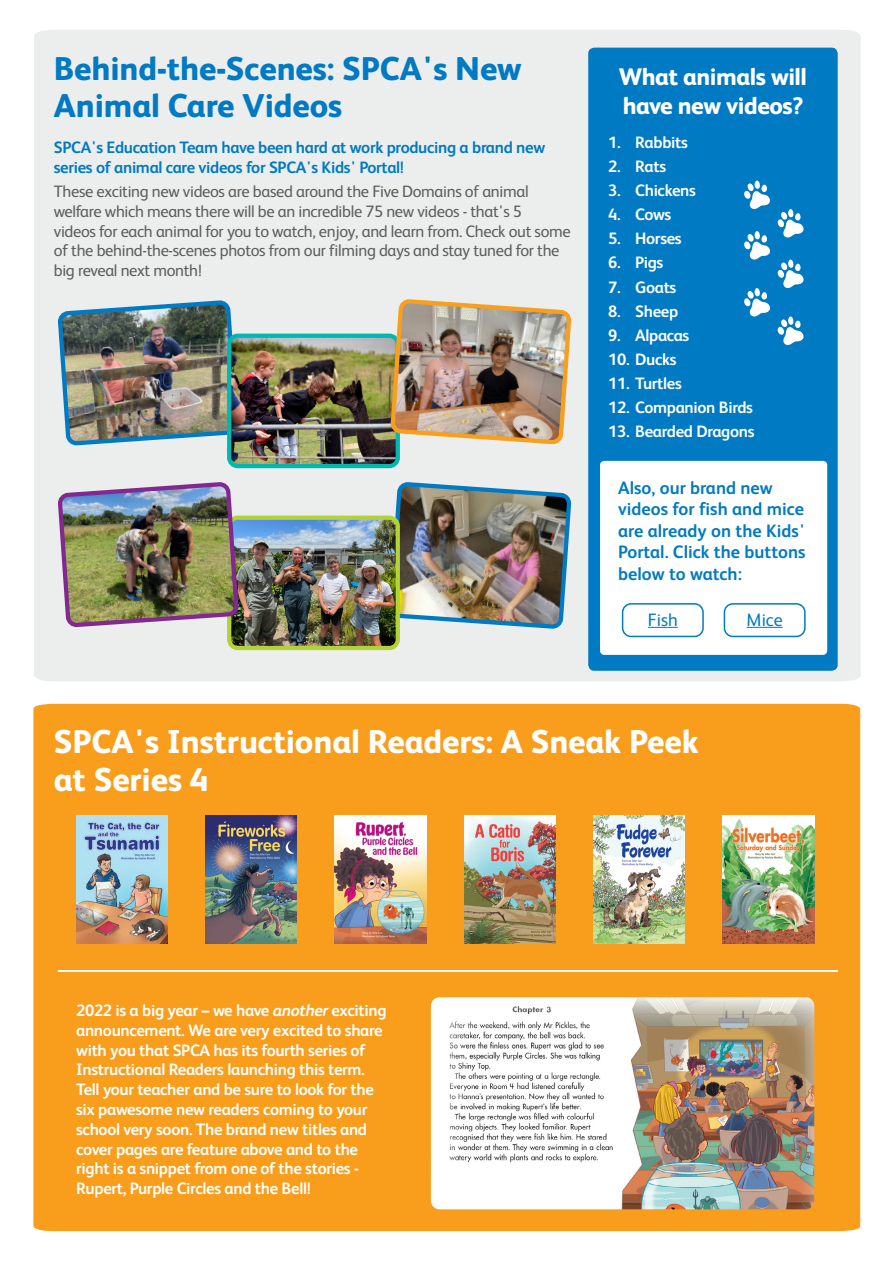
<style>
.page{position:relative;width:893px;height:1263px;background:#fff}
.page>*{position:absolute;margin:0;border:0;box-sizing:border-box;transform-origin:0 0}
.t1{font:800 33px/37.5px "FS Albert";letter-spacing:-.005em;color:#fff}
.t2{font:800 33px/37.5px "FS Albert";letter-spacing:-.005em;color:#007ac2}
.t3{font:800 24px/28.8px "FS Albert";letter-spacing:-.02em;color:#fff}
.t4{font:700 18px/21.6px "FS Albert";color:#007ac2}
.t5{font:18px "FS Albert";color:#007ac2}
.t6{font:700 16.5px/19.8px "FS Albert";letter-spacing:-.02em;color:#fff}
.t7{font:16.5px/19.8px "FS Albert";letter-spacing:-.02em;color:#5a5c5d}
.t8{font:700 16.5px/19.8px "FS Albert";letter-spacing:-.02em;color:#007ac2}
.s1{font-style:italic}
</style>
<div class="page">
<div style="left:33px;top:704px;width:827px;height:527px;background:#f99d1c"></div>
<div style="left:34px;top:30px;width:827px;height:651px;background:#eceded"></div>
<div style="left:588px;top:48px;width:250px;height:623px;background:#007ac2;border-radius:6px"></div>
<div style="left:600px;top:461px;width:227px;height:194px;background:#fff;border-radius:4px"></div>
<svg style="left:744px;top:180px;width:26px;height:29px"></svg>
<svg style="left:777px;top:259px;width:27px;height:29px"></svg>
<svg style="left:744px;top:231px;width:26px;height:29px"></svg>
<svg style="left:777px;top:209px;width:27px;height:29px"></svg>
<svg style="left:777px;top:316px;width:27px;height:29px"></svg>
<svg style="left:744px;top:288px;width:26px;height:29px"></svg>
<img style="left:464px;top:816px;width:92px;height:127px">
<img style="left:206px;top:816px;width:91px;height:127px">
<img style="left:594px;top:816px;width:91px;height:127px">
<img style="left:335px;top:816px;width:91px;height:127px">
<img style="left:723px;top:816px;width:91px;height:127px">
<img style="left:76px;top:816px;width:92px;height:127px">
<img style="left:60px;top:301px;width:178px;height:143px">
<img style="left:232px;top:339px;width:163px;height:124px">
<div style="left:227px;top:334px;width:173px;height:134px;border:4px solid #00b8b0;border-radius:9px"></div>
<img style="left:388px;top:297px;width:186px;height:150px">
<div style="left:724px;top:603px;width:82px;height:34px;border:2px solid #007ac2;border-radius:9px"></div>
<img style="left:386px;top:480px;width:188px;height:151px">
<img style="left:232px;top:521px;width:163px;height:124px">
<div style="left:227px;top:516px;width:173px;height:134px;border:4px solid #b3d235;border-radius:9px"></div>
<img style="left:60px;top:483px;width:178px;height:143px">
<img style="left:431px;top:997px;width:383px;height:212px">
<svg style="left:58px;top:970px;width:780px;height:2px"></svg>
<div style="left:622px;top:603px;width:82px;height:34px;border:2px solid #007ac2;border-radius:9px"></div>
<hr style="left:648px;top:627px;width:30px;height:1px;background:#007ac2">
<hr style="left:747px;top:627px;width:36px;height:1px;background:#007ac2">
<h1 class="t2" style="left:54px;top:49px;width:469px">Behind-the-Scenes: SPCA's New<br>Animal Care Videos</h1>
<p class="t8" style="left:54px;top:137px;width:493px">SPCA's Education Team have been hard at work producing a brand new series of animal care videos for SPCA's Kids' Portal!</p>
<p class="t7" style="left:54px;top:181px;width:518px">These exciting new videos are based around the Five Domains of animal welfare which means there will be an incredible 75 new videos - that's 5<br>videos for each animal for you to watch, enjoy, and learn from. Check out some of the behind-the-scenes photos from our filming days and stay tuned for the big reveal next month!</p>
<h2 class="t3" style="left:619px;top:62px;width:190px">What animals will have new videos?</h2>
<p class="t6" style="left:608px;top:132px;width:81px">1. Rabbits</p>
<p class="t6" style="left:608px;top:157px;width:60px">2. Rats</p>
<p class="t6" style="left:608px;top:181px;width:89px">3. Chickens</p>
<p class="t6" style="left:608px;top:205px;width:65px">4. Cows</p>
<p class="t6" style="left:608px;top:229px;width:75px">5. Horses</p>
<p class="t6" style="left:608px;top:253px;width:57px">6. Pigs</p>
<p class="t6" style="left:608px;top:277px;width:70px">7. Goats</p>
<p class="t6" style="left:608px;top:301px;width:72px">8. Sheep</p>
<p class="t6" style="left:608px;top:325px;width:83px">9. Alpacas</p>
<p class="t6" style="left:608px;top:349px;width:70px">10. Ducks</p>
<p class="t6" style="left:608px;top:373px;width:75px">11. Turtles</p>
<p class="t6" style="left:608px;top:397px;width:146px">12. Companion Birds</p>
<p class="t6" style="left:608px;top:421px;width:148px">13. Bearded Dragons</p>
<p class="t4" style="left:618px;top:476px;width:189px">Also, our brand new videos for fish and mice are already on the Kids'<br>Portal. Click the buttons below to watch:</p>
<p class="t5" style="left:648px;top:609px;width:31px">Fish</p>
<p class="t5" style="left:747px;top:609px;width:38px">Mice</p>
<h1 class="t1" style="left:54px;top:723px;width:646px">SPCA's Instructional Readers: A Sneak Peek at Series 4</h1>
<p class="t6" style="left:76px;top:1000px;width:312px">2022 is a big year – we have <span class="s1">another</span> exciting announcement. We are very excited to share with you that SPCA has its fourth series of Instructional Readers launching this term.<br>Tell your teacher and be sure to look for the six pawesome new readers coming to your school very soon. The brand new titles and cover pages are feature above and to the right is a snippet from one of the stories - Rupert, Purple Circles and the Bell!</p>
</div>
